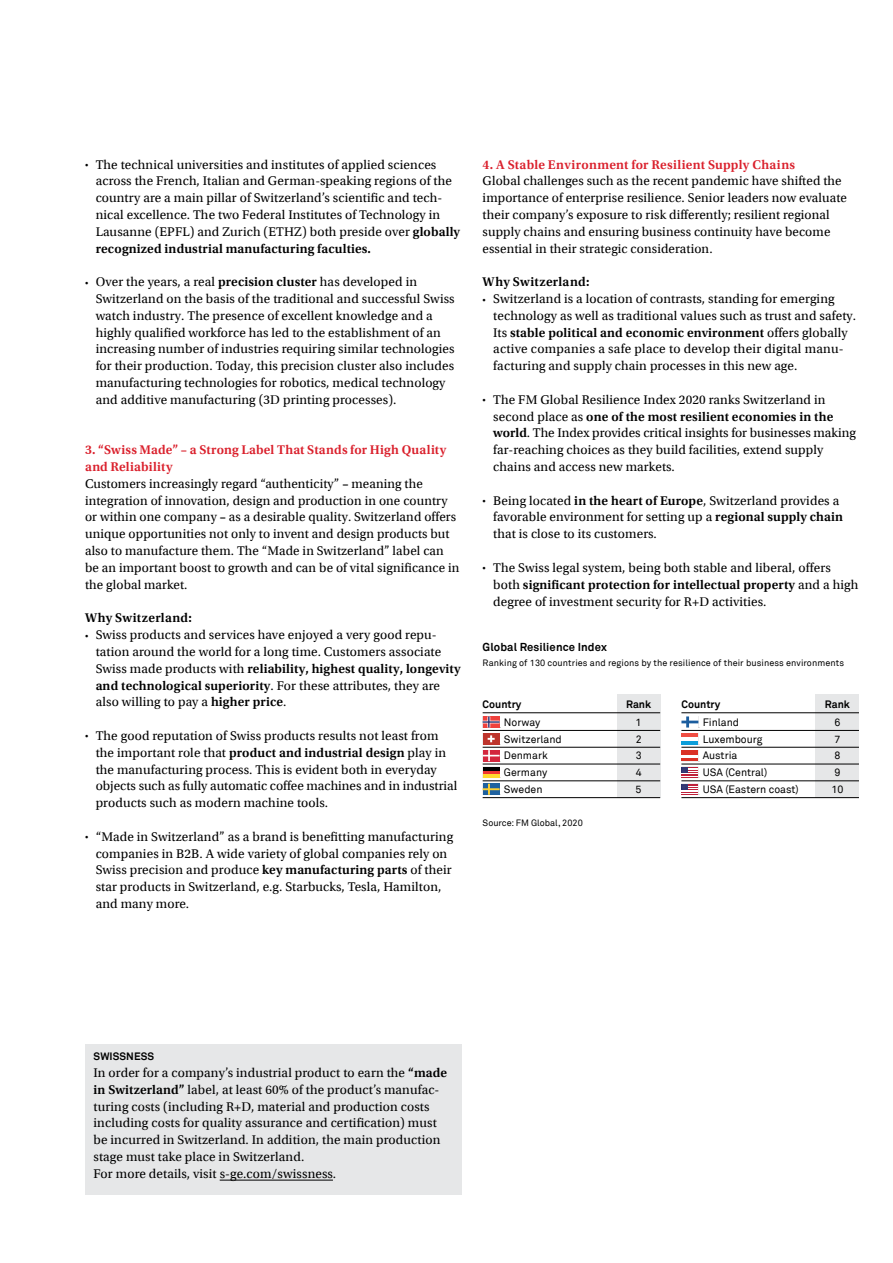
<style>
.page{position:relative;width:893px;height:1263px;background:#fff}
.page>*{position:absolute;margin:0;border:0;box-sizing:border-box;transform-origin:0 0}
.t1{font:13.2px/16.8px "Utopia S GE Regular";letter-spacing:.01em;color:#000}
.t2{font:13.2px/16.8px "Utopia S GE Semibold";letter-spacing:.01em;color:#000}
.t3{font:13.2px/16.8px "Utopia S GE Semibold";letter-spacing:.015em;color:#da202c}
.t4{font:11.25px "Akkurat S GE Bold";letter-spacing:.01em;color:#000}
.t5{font:10.5px "Akkurat S GE Regular";color:#000}
.t6{font:10.5px "Akkurat S GE Bold";color:#000}
.t7{font:9px "Akkurat S GE Regular";letter-spacing:.01em;color:#000}
.s1{font-size:8.25px}
.s2{font-family:"Utopia S GE Semibold"}
.s3{font-family:"Utopia S GE Regular"}
</style>
<div class="page">
<div style="left:816px;top:695px;width:43px;height:103px;background:#e6e7e8"></div>
<div style="left:617px;top:695px;width:43px;height:103px;background:#e6e7e8"></div>
<hr style="left:483px;top:712px;width:177px;height:1px;background:#000">
<hr style="left:483px;top:730px;width:177px;height:1px;background:#000">
<hr style="left:483px;top:747px;width:177px;height:1px;background:#000">
<hr style="left:483px;top:764px;width:177px;height:1px;background:#000">
<hr style="left:483px;top:780px;width:177px;height:1px;background:#000">
<hr style="left:483px;top:797px;width:177px;height:1px;background:#000">
<svg style="left:483px;top:716px;width:17px;height:28px"></svg>
<svg style="left:483px;top:750px;width:17px;height:11px"></svg>
<hr style="left:483px;top:774px;width:17px;height:4px;background:#ffd92e">
<svg style="left:483px;top:770px;width:17px;height:4px"></svg>
<hr style="left:483px;top:767px;width:17px;height:3px;background:#000">
<svg style="left:483px;top:784px;width:17px;height:11px"></svg>
<hr style="left:681px;top:712px;width:178px;height:1px;background:#000">
<hr style="left:681px;top:730px;width:178px;height:1px;background:#000">
<hr style="left:681px;top:747px;width:178px;height:1px;background:#000">
<hr style="left:681px;top:764px;width:178px;height:1px;background:#000">
<hr style="left:681px;top:780px;width:178px;height:1px;background:#000">
<hr style="left:681px;top:797px;width:178px;height:1px;background:#000">
<hr style="left:681px;top:741px;width:17px;height:3px;background:#0c9eda">
<hr style="left:681px;top:733px;width:17px;height:4px;background:#f04e43">
<svg style="left:681px;top:758px;width:17px;height:3px"></svg>
<div style="left:681px;top:750px;width:17px;height:5px;background:#da3126"></div>
<svg style="left:681px;top:767px;width:17px;height:11px"></svg>
<svg style="left:681px;top:784px;width:17px;height:11px"></svg>
<svg style="left:681px;top:716px;width:17px;height:11px"></svg>
<div style="left:85px;top:1044px;width:376px;height:151px;background:#e6e7e8"></div>
<hr style="left:220px;top:1180px;width:113px;height:1px;background:#000">
<p class="t1" style="left:96px;top:155px;width:366px;text-indent:-11px"><span class="s1">•</span> The technical universities and institutes of applied sciences across the French, Italian and German-speaking regions of the country are a main pillar of Switzerland’s scientific and tech&shy;nical excellence. The two Federal Institutes of Technology in Lausanne (EPFL) and Zurich (ETHZ) both preside over <span class="s2">globally</span></p>
<p class="t2" style="left:96px;top:239px;width:277px">recognized industrial manufacturing faculties.</p>
<p class="t1" style="left:96px;top:273px;width:361px;text-indent:-11px"><span class="s1">•</span> Over the years, a real <span class="s2">precision cluster</span> has developed in Switzerland on the basis of the traditional and successful Swiss watch industry. The presence of excellent knowledge and a highly qualified workforce has led to the establishment of an increasing number of industries requiring similar technologies for their production. Today, this precision cluster also includes manufacturing technologies for robotics, medical technology and additive manufacturing (3D printing processes).</p>
<p class="t3" style="left:85px;top:441px;width:363px">3. “Swiss Made” – a Strong Label That Stands for High Quality and Reliability</p>
<p class="t1" style="left:85px;top:474px;width:376px">Customers increasingly regard “authenticity” <span class="s2">–</span> meaning the integration of innovation, design and production in one country or within one company <span class="s2">–</span> as a desirable quality. Switzerland offers unique opportunities not only to invent and design products but also to manufacture them. The “Made in Switzerland” label can be an important boost to growth and can be of vital significance in the global market.</p>
<p class="t2" style="left:85px;top:609px;width:108px">Why Switzerland:</p>
<p class="t1" style="left:96px;top:625px;width:347px;text-indent:-11px"><span class="s1">•</span> Swiss products and services have enjoyed a very good repu&shy;tation around the world for a long time. Customers associate</p>
<p class="t2" style="left:96px;top:659px;width:366px"><span class="s3">Swiss made products with</span> reliability, highest quality, longevity and technological superiority<span class="s3">. For these attributes, they are</span></p>
<p class="t1" style="left:96px;top:693px;width:192px">also willing to pay a <span class="s2">higher price</span>.</p>
<p class="t1" style="left:96px;top:726px;width:363px;text-indent:-11px"><span class="s1">•</span> The good reputation of Swiss products results not least from the important role that <span class="s2">product and industrial design</span> play in the manufacturing process. This is evident both in everyday objects such as fully automatic coffee machines and in industrial products such as modern machine tools.</p>
<p class="t1" style="left:96px;top:827px;width:359px;text-indent:-11px"><span class="s1">•</span> “Made in Switzerland” as a brand is benefitting manufacturing companies in B2B. A wide variety of global companies rely on Swiss precision and produce <span class="s2">key manufacturing parts</span> of their star products in Switzerland, e.g. Starbucks, Tesla, Hamilton, and many more.</p>
<p class="t3" style="left:483px;top:155px;width:314px">4. A Stable Environment for Resilient Supply Chains</p>
<p class="t1" style="left:483px;top:172px;width:366px">Global challenges such as the recent pandemic have shifted the importance of enterprise resilience. Senior leaders now evaluate their company’s exposure to risk differently; resilient regional supply chains and ensuring business continuity have become essential in their strategic consideration.</p>
<p class="t2" style="left:483px;top:273px;width:108px">Why Switzerland:</p>
<p class="t1" style="left:493px;top:289px;width:364px;text-indent:-11px"><span class="s1">•</span> Switzerland is a location of contrasts, standing for emerging technology as well as traditional values such as trust and safety.</p>
<p class="t2" style="left:493px;top:323px;width:356px"><span class="s3">Its</span> stable political and economic environment <span class="s3">offers globally</span></p>
<p class="t1" style="left:493px;top:340px;width:352px">active companies a safe place to develop their digital manu&shy;facturing and supply chain processes in this new age.</p>
<p class="t1" style="left:483px;top:390px;width:344px"><span class="s1">•</span> The FM Global Resilience Index 2020 ranks Switzerland in</p>
<p class="t2" style="left:493px;top:407px;width:342px"><span class="s3">second place as</span> one of the most resilient economies in the</p>
<p class="t1" style="left:493px;top:424px;width:364px"><span class="s2">world</span>. The Index provides critical insights for businesses making far-reaching choices as they build facilities, extend supply chains and access new markets.</p>
<p class="t1" style="left:493px;top:491px;width:351px;text-indent:-11px"><span class="s1">•</span> Being located <span class="s2">in the heart of Europe</span>, Switzerland provides a favorable environment for setting up a <span class="s2">regional supply chain </span>that is close to its customers.</p>
<p class="t1" style="left:483px;top:558px;width:350px"><span class="s1">•</span> The Swiss legal system, being both stable and liberal, offers</p>
<p class="t2" style="left:493px;top:575px;width:367px"><span class="s3">both</span> significant protection for intellectual property <span class="s3">and a high</span></p>
<p class="t1" style="left:493px;top:592px;width:275px">degree of investment security for R+D activities.</p>
<p class="t4" style="left:483px;top:639px;width:126px">Global Resilience Index</p>
<p class="t7" style="left:483px;top:656px;width:363px">Ranking of 130 countries and regions by the resilience of their business environments</p>
<p class="t6" style="left:483px;top:697px;width:40px">Country</p>
<p class="t6" style="left:626px;top:697px;width:27px">Rank</p>
<p class="t5" style="left:504px;top:715px;width:38px">Norway</p>
<p class="t5" style="left:636px;top:715px;width:7px">1</p>
<p class="t5" style="left:504px;top:731px;width:59px">Switzerland</p>
<p class="t5" style="left:636px;top:731px;width:7px">2</p>
<p class="t5" style="left:504px;top:748px;width:45px">Denmark</p>
<p class="t5" style="left:636px;top:748px;width:7px">3</p>
<p class="t5" style="left:504px;top:765px;width:45px">Germany</p>
<p class="t5" style="left:636px;top:765px;width:7px">4</p>
<p class="t5" style="left:504px;top:782px;width:40px">Sweden</p>
<p class="t5" style="left:636px;top:782px;width:7px">5</p>
<p class="t7" style="left:483px;top:816px;width:102px">Source: FM Global, 2020</p>
<p class="t6" style="left:681px;top:697px;width:40px">Country</p>
<p class="t6" style="left:825px;top:697px;width:27px">Rank</p>
<p class="t5" style="left:703px;top:715px;width:38px">Finland</p>
<p class="t5" style="left:834px;top:715px;width:7px">6</p>
<p class="t5" style="left:703px;top:731px;width:61px">Luxembourg</p>
<p class="t5" style="left:834px;top:731px;width:7px">7</p>
<p class="t5" style="left:703px;top:748px;width:36px">Austria</p>
<p class="t5" style="left:834px;top:748px;width:7px">8</p>
<p class="t5" style="left:703px;top:765px;width:66px">USA (Central)</p>
<p class="t5" style="left:834px;top:765px;width:7px">9</p>
<p class="t5" style="left:703px;top:782px;width:98px">USA (Eastern coast)</p>
<p class="t5" style="left:831px;top:782px;width:13px">10</p>
<p class="t6" style="left:94px;top:1049px;width:62px">SWISSNESS</p>
<p class="t1" style="left:94px;top:1063px;width:355px">In order for a company’s industrial product to earn the <span class="s2">“made in Switzerland”</span> label, at least 60% of the product’s manufac&shy;turing costs (including R+D, material and production costs including costs for quality assurance and certification) must be incurred in Switzerland. In addition, the main production stage must take place in Switzerland.<br>For more details, visit s-ge.com/swissness.</p>
</div>
